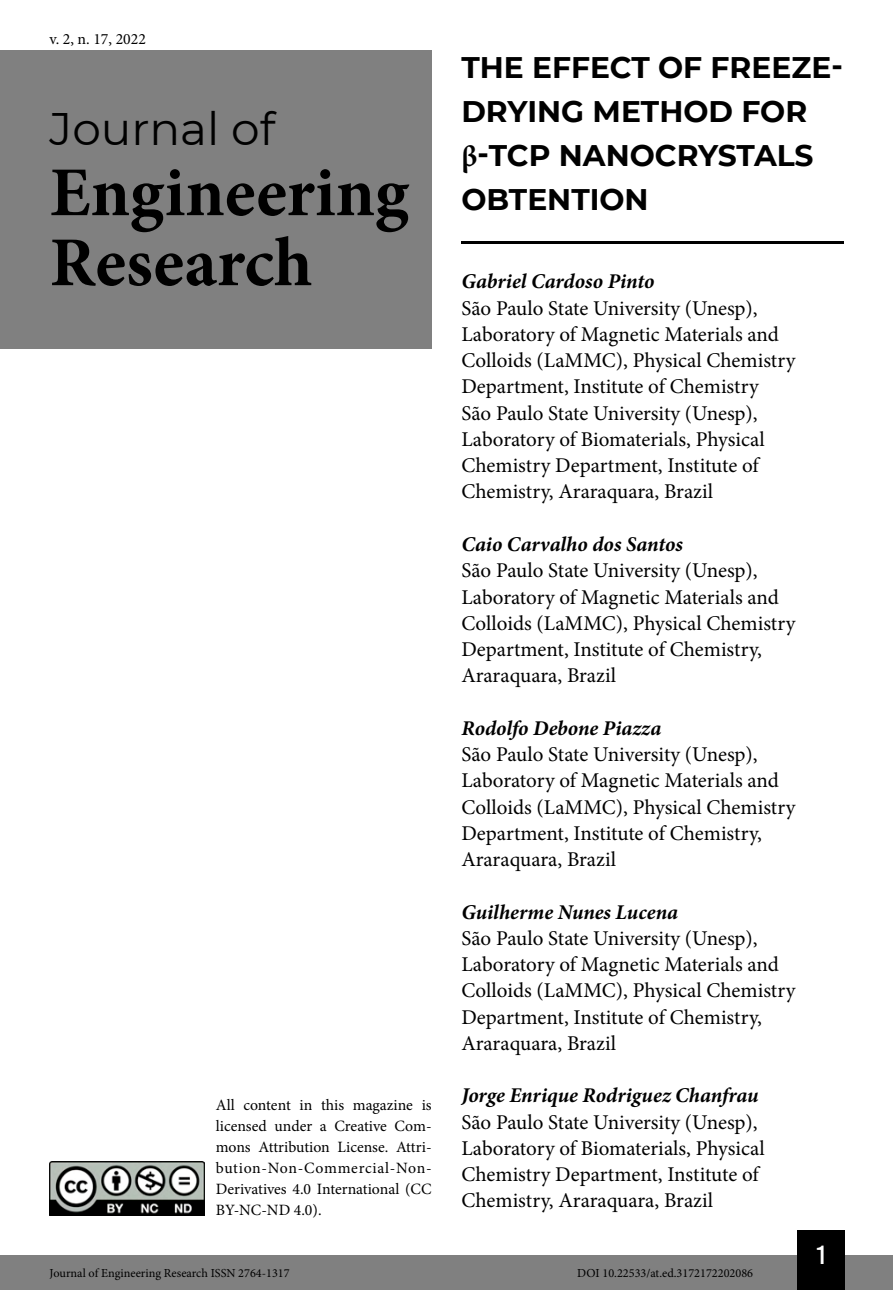
<style>
.page{position:relative;width:893px;height:1290px;background:#fff}
.page>*{position:absolute;margin:0;border:0;box-sizing:border-box;transform-origin:0 0}
.t1{font:700 70px/70px "Minion Pro";color:#000}
.t2{font:45.5px "Montserrat";color:#000}
.Título_Artigo{font:700 29.75px/43.8px "Montserrat";color:#000}
.t3{font:26.25px "Bebas Kai";color:#fff}
.Infos_autor{font:21px/26.2px "Minion Pro";color:#000}
.NOME_AUTOR{font:italic 700 21px "Minion Pro";color:#000}
.t4{font:15.75px/21px "Minion Pro";color:#000;text-align:justify}
.t5{font:12.25px "Minion Pro";color:#000}
.s1{font-family:"Minion Pro"}
</style>
<div class="page">
<div style="left:0;top:1255px;width:893px;height:35px;background:#808080"></div>
<div style="left:797px;top:1230px;width:48px;height:60px;background:#000"></div>
<img style="left:50px;top:1161px;width:154px;height:54px">
<div style="left:0;top:50px;width:432px;height:298px;background:#808080"></div>
<hr style="left:461px;top:241px;width:382px;height:3px;background:#000">
<p class="t4" style="left:50px;top:28px;width:98px">v. 2, n. 17, 2022</p>
<h2 class="t2" style="left:50px;top:98px;width:227px">Journal of</h2>
<h1 class="t1" style="left:50px;top:157px;width:361px">Engineering<br>Research</h1>
<p class="t4" style="left:216px;top:1095px;width:217px">All content in this magazine is licensed under a Creative Com&shy;mons Attribution License. Attri&shy;bution-Non-Commercial-Non-Derivatives 4.0 International (CC BY-NC-ND 4.0).</p>
<p class="Título_Artigo" style="left:461px;top:44px;width:383px">THE EFFECT OF FREEZE-<br>DRYING METHOD FOR <span class="s1">β</span>-TCP NANOCRYSTALS<br>OBTENTION</p>
<p class="NOME_AUTOR" style="left:461px;top:267px;width:194px">Gabriel Cardoso Pinto</p>
<p class="Infos_autor" style="left:461px;top:295px;width:336px">São Paulo State University (Unesp), Laboratory of Magnetic Materials and Colloids (LaMMC), Physical Chemistry Department, Institute of Chemistry</p>
<p class="Infos_autor" style="left:461px;top:400px;width:305px">São Paulo State University (Unesp), Laboratory of Biomaterials, Physical Chemistry Department, Institute of Chemistry, Araraquara, Brazil</p>
<p class="NOME_AUTOR" style="left:461px;top:529px;width:223px">Caio Carvalho dos Santos</p>
<p class="Infos_autor" style="left:461px;top:557px;width:336px">São Paulo State University (Unesp), Laboratory of Magnetic Materials and Colloids (LaMMC), Physical Chemistry Department, Institute of Chemistry, Araraquara, Brazil</p>
<p class="NOME_AUTOR" style="left:461px;top:713px;width:201px">Rodolfo Debone Piazza</p>
<p class="Infos_autor" style="left:461px;top:741px;width:336px">São Paulo State University (Unesp), Laboratory of Magnetic Materials and Colloids (LaMMC), Physical Chemistry Department, Institute of Chemistry, Araraquara, Brazil</p>
<p class="NOME_AUTOR" style="left:461px;top:897px;width:218px">Guilherme Nunes Lucena</p>
<p class="Infos_autor" style="left:461px;top:925px;width:336px">São Paulo State University (Unesp), Laboratory of Magnetic Materials and Colloids (LaMMC), Physical Chemistry Department, Institute of Chemistry, Araraquara, Brazil</p>
<p class="NOME_AUTOR" style="left:461px;top:1080px;width:299px">Jorge Enrique Rodriguez Chanfrau</p>
<p class="Infos_autor" style="left:461px;top:1109px;width:305px">São Paulo State University (Unesp), Laboratory of Biomaterials, Physical Chemistry Department, Institute of Chemistry, Araraquara, Brazil</p>
<p class="t3" style="left:817px;top:1241px;width:10px">1</p>
<p class="t5" style="left:50px;top:1265px;width:242px">Journal of Engineering Research ISSN 2764-1317</p>
<p class="t5" style="left:577px;top:1265px;width:177px">DOI 10.22533/at.ed.3172172202086</p>
</div>
